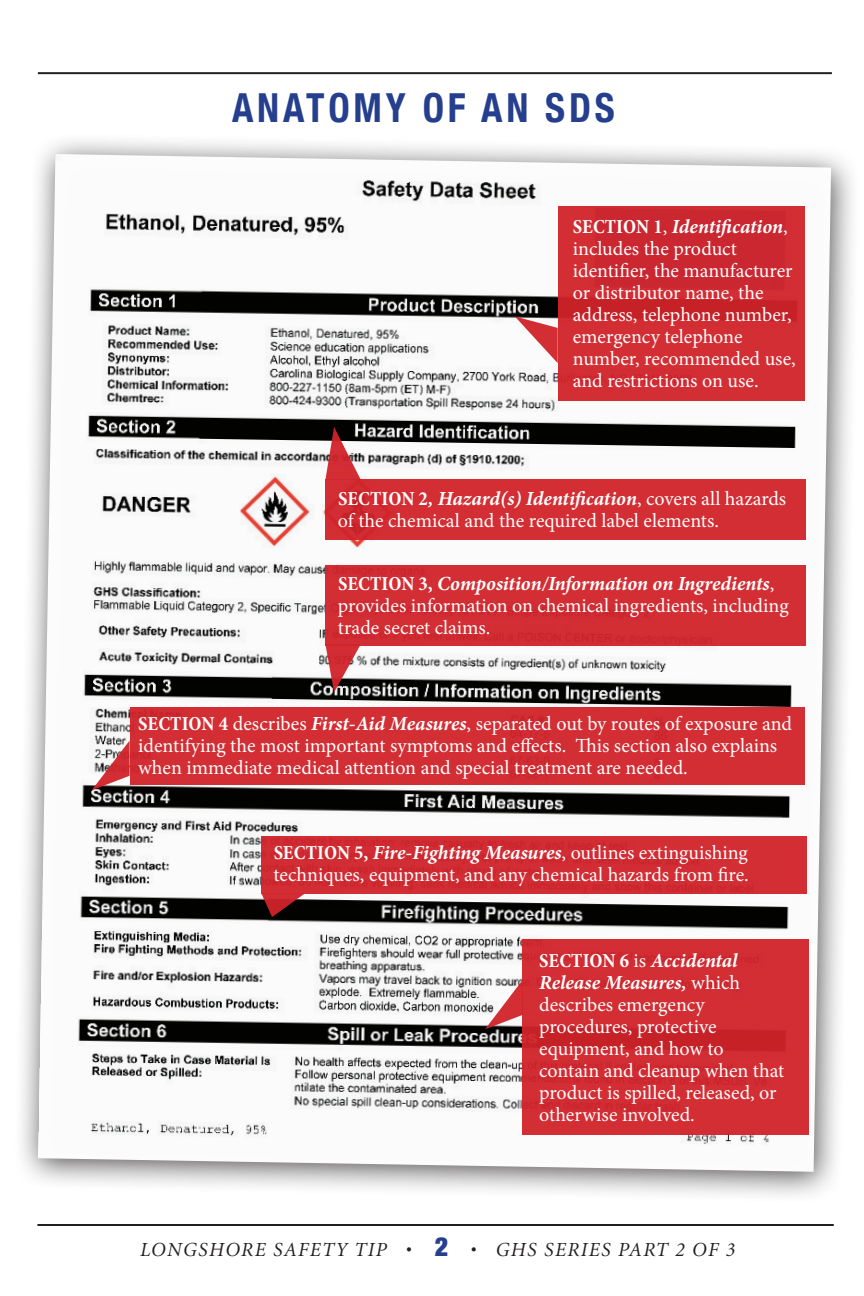
<style>
.page{position:relative;width:864px;height:1296px;background:#fff}
.page>*{position:absolute;margin:0;border:0;box-sizing:border-box;transform-origin:0 0}
.t1{font:700 condensed 40px "Helvetica Neue";letter-spacing:.1em;color:#253f8e;scale:.96 1}
.t2{font:20px/22px "Minion Pro";color:#fff}
.t3{font:italic 20px "Minion";letter-spacing:.07em;color:#231f20}
.s1{font-weight:700;font-stretch:condensed}
.s2{font-weight:700;font-style:italic}
.s3{font-style:normal}
.s4{font-family:"Helvetica Neue";font-weight:900;font-style:normal;font-stretch:condensed;font-size:26px;color:#253f8e}
</style>
<div class="page">
<div style="left:14px;top:132px;width:846px;height:1071px;background:#231f20;opacity:.75"></div>
<img style="left:38px;top:154px;width:793px;height:1018px">
<hr style="left:38px;top:72px;width:794px;height:2px;background:#231f20">
<div style="left:558px;top:206px;width:246px;height:195px;background:linear-gradient(to right,#cf2a32,#ce2a32)"></div>
<svg style="left:515px;top:316px;width:43px;height:47px"></svg>
<div style="left:325px;top:479px;width:481px;height:61px;background:#d32e34"></div>
<svg style="left:325px;top:427px;width:36px;height:53px"></svg>
<div style="left:325px;top:565px;width:481px;height:81px;background:#d32e34"></div>
<svg style="left:325px;top:645px;width:36px;height:48px"></svg>
<div style="left:130px;top:707px;width:674px;height:78px;background:#d32e34"></div>
<div style="left:261px;top:836px;width:545px;height:57px;background:#d22d34"></div>
<svg style="left:261px;top:893px;width:44px;height:24px"></svg>
<div style="left:523px;top:939px;width:286px;height:196px;background:linear-gradient(to right,#d02b31,#d22d33)"></div>
<svg style="left:485px;top:980px;width:38px;height:49px"></svg>
<svg style="left:92px;top:740px;width:38px;height:50px"></svg>
<hr style="left:37px;top:1224px;width:797px;height:2px;background:#231f20">
<h1 class="t1" style="left:232px;top:83px;width:400px">ANATOMY OF AN SDS</h1>
<p class="t2" style="left:573px;top:216px;width:224px"><span class="s1">SECTION 1</span>, <span class="s2">Identification</span>, includes the product identifier, the manufacturer or distributor name, the address, telephone number, emergency telephone number, recommended use, and restrictions on use.</p>
<p class="t2" style="left:338px;top:487px;width:450px"><span class="s1">SECTION 2</span><span class="s2">, Hazard(s) Identification</span>, covers all hazards of the chemical and the required label elements.</p>
<p class="t2" style="left:338px;top:573px;width:452px"><span class="s1">SECTION 3,</span> <span class="s2">Composition/Information on Ingredients</span>, provides information on chemical ingredients, including trade secret claims.</p>
<p class="t2" style="left:138px;top:713px;width:655px"><span class="s1">SECTION 4</span> describes <span class="s2">First-Aid Measures</span>, separated out by routes of exposure and identifying the most important symptoms and effects. This section also explains when immediate medical attention and special treatment are needed.</p>
<p class="t2" style="left:274px;top:842px;width:477px"><span class="s1">SECTION 5,</span> <span class="s2">Fire-Fighting Measures</span>, outlines extinguishing techniques, equipment, and any chemical hazards from fire.</p>
<p class="t2" style="left:539px;top:949px;width:247px"><span class="s1">SECTION 6</span> is <span class="s2">Accidental<br>Release Measures,</span> which describes emergency procedures, protective equipment, and how to contain and cleanup when that product is spilled, released, or otherwise involved.</p>
<p class="t3" style="left:139px;top:1240px;width:597px">LONGSHORE SAFETY TIP <span class="s3">•</span> <span class="s4">2</span> • GHS SERIES PART 2 OF 3</p>
</div>
